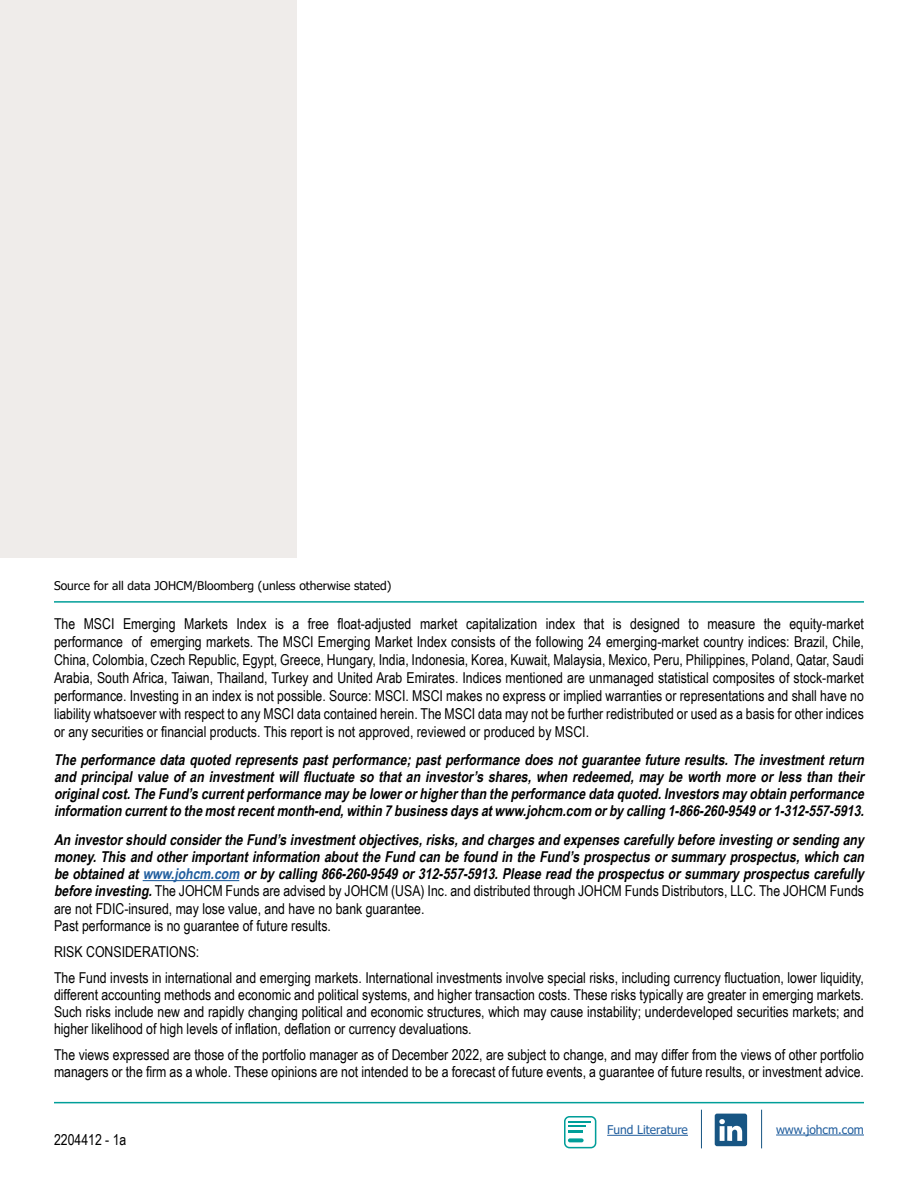
<style>
.page{position:relative;width:918px;height:1188px;background:#fff}
.page>*{position:absolute;margin:0;border:0;box-sizing:border-box;transform-origin:0 0}
.t1{font:15px/18px "Arial Narrow";color:#000;text-align:justify}
.t2{font:italic 700 15px/17.2px "Arial Narrow";color:#000;text-align:justify}
.t3{font:12px "Tahoma";color:#000}
.t4{font:12px "Tahoma";color:#215e9e}
.s1{color:#215e9e}
.s2{font-weight:400;font-style:normal}
</style>
<div class="page">
<div style="left:0;top:0;width:297px;height:557px;background:#efecea"></div>
<hr style="left:143px;top:880px;width:96px;height:1px;background:#215e9e">
<hr style="left:54px;top:601px;width:810px;height:2px;background:#009e99">
<hr style="left:54px;top:1102px;width:810px;height:1px;background:#009e99">
<svg style="left:715px;top:1114px;width:32px;height:32px"></svg>
<hr style="left:776px;top:1135px;width:88px;height:1px;background:#215e9e">
<hr style="left:701px;top:1110px;width:1px;height:38px;background:#175583">
<hr style="left:761px;top:1110px;width:1px;height:38px;background:#175583">
<svg style="left:564px;top:1116px;width:32px;height:32px"></svg>
<hr style="left:607px;top:1135px;width:81px;height:1px;background:#215e9e">
<p class="t3" style="left:54px;top:577px;width:339px">Source for all data JOHCM/Bloomberg (unless otherwise stated)</p>
<p class="t1" style="left:54px;top:614px;width:811px">The MSCI Emerging Markets Index is a free float-adjusted market capitalization index that is designed to measure the equity-market performance of emerging markets. The MSCI Emerging Market Index consists of the following 24 emerging-market country indices: Brazil, Chile, China, Colombia, Czech Republic, Egypt, Greece, Hungary, India, Indonesia, Korea, Kuwait, Malaysia, Mexico, Peru, Philippines, Poland, Qatar, Saudi Arabia, South Africa, Taiwan, Thailand, Turkey and United Arab Emirates. Indices mentioned are unmanaged statistical composites of stock-market performance. Investing in an index is not possible. Source: MSCI. MSCI makes no express or implied warranties or representations and shall have no liability whatsoever with respect to any MSCI data contained herein. The MSCI data may not be further redistributed or used as a basis for other indices or any securities or financial products. This report is not approved, reviewed or produced by MSCI.</p>
<p class="t2" style="left:54px;top:750px;width:815px">Theperformancedataquoted representspastperformance;pastperformancedoesnotguaranteefutureresults.Theinvestmentreturn and principal value of an investment will fluctuate so that an investor’s shares, when redeemed, may be worth more or less than their originalcost.TheFund’scurrentperformancemaybelowerorhigherthan theperformancedataquoted.Investorsmayobtain performance information currentto themostrecentmonth-end,within 7businessdaysatwww.johcm.com orbycalling 1‑866‑260‑9549or1‑312‑ 557‑ 5913.</p>
<p class="t2" style="left:54px;top:830px;width:815px;text-align:left">An investorshould considertheFund’sinvestmentobjectives,risks,and chargesand expensescarefullybeforeinvesting orsending any money.Thisand otherimportantinformation abouttheFund can befound in theFund’sprospectusorsummaryprospectus,which can beobtained at<span class="s1">www.johcm.com</span> orbycalling 866-260-9549or312-557-5913.Pleaseread theprospectusorsummaryprospectuscarefully beforeinvesting.<span class="s2">The JOHCM Funds are advised by JOHCM (USA) Inc. and distributed through JOHCM Funds Distributors, LLC. The JOHCM Funds are not FDIC-insured, may lose value, and have no bank guarantee.<br>Past performance is no guarantee of future results.</span></p>
<p class="t1" style="left:54px;top:938px;width:812px;line-height:26px">RISK CONSIDERATIONS:<br>The Fund invests in international and emerging markets. International investments involve special risks, including currency fluctuation, lower liquidity,</p>
<p class="t1" style="left:54px;top:985px;width:811px;line-height:17.2px">different accounting methods and economic and political systems, and higher transaction costs. These risks typically are greater in emerging markets.<br>Such risks include new and rapidly changing political and economic structures, which may cause instability; underdeveloped securities markets; and higher likelihood of high levels of inflation, deflation or currency devaluations.</p>
<p class="t1" style="left:54px;top:1046px;width:811px;line-height:17.2px">The views expressed are those of the portfolio manager as of December 2022, are subject to change, and may differ from the views of other portfolio managers or the firm as a whole. These opinions are not intended to be a forecast of future events, a guarantee of future results, or investment advice.</p>
<p class="t1" style="left:54px;top:1130px;width:74px">2204412 - 1a</p>
<p class="t4" style="left:607px;top:1122px;width:82px">Fund Literature</p>
<p class="t4" style="left:776px;top:1122px;width:89px">www.johcm.com</p>
</div>
